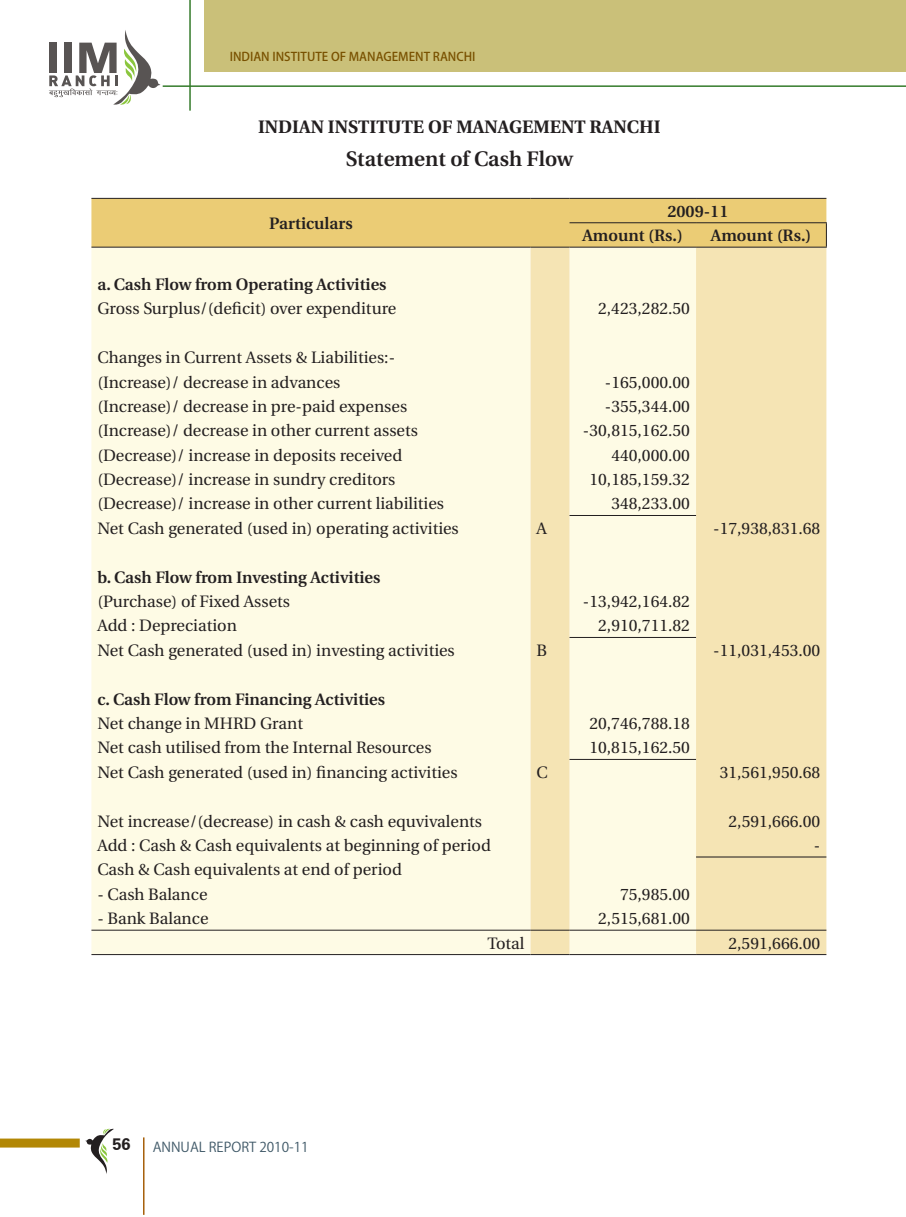
<style>
.page{position:relative;width:906px;height:1217px;background:#fff}
.page>*{position:absolute;margin:0;border:0;box-sizing:border-box;transform-origin:0 0}
.English_body{font:600 21px "Utopia";color:#231f20}
.English_body-2{font:700 18px "Utopia";color:#231f20}
.English_body-3{font:16.5px "Utopia";color:#231f20}
.English_body-4{font:600 16.5px "Utopia";color:#231f20}
.t1{font:700 16.5px "Zurich BT";color:#231f20}
.t2{font:13.5px "Koz Go Pr 6 N";color:#405968}
.t3{font:500 12px "Koz Go Pr 6 N";color:#795100}
</style>
<div class="page">
<div style="left:204px;top:0;width:702px;height:71px;background:#cac079"></div>
<hr style="left:143px;top:1137px;width:1px;height:77px;background:#a6600b">
<div style="left:0;top:1138px;width:80px;height:9px;background:#b28705"></div>
<hr style="left:189px;top:0;width:2px;height:111px;background:#357b2b">
<hr style="left:163px;top:85px;width:743px;height:2px;background:#357b2b">
<svg style="left:85px;top:1128px;width:29px;height:45px"></svg>
<svg style="left:49px;top:30px;width:111px;height:75px"></svg>
<div style="left:91px;top:248px;width:439px;height:705px;background:#fefbe5"></div>
<svg style="left:530px;top:248px;width:296px;height:705px;fill:#f5e4b4"></svg>
<hr style="left:569px;top:515px;width:127px;height:1px;background:#231f20">
<hr style="left:569px;top:637px;width:127px;height:1px;background:#231f20">
<hr style="left:569px;top:758px;width:127px;height:1px;background:#231f20">
<hr style="left:696px;top:856px;width:130px;height:1px;background:#231f20">
<hr style="left:91px;top:247px;width:439px;height:1px;background:#231f20">
<hr style="left:530px;top:247px;width:39px;height:1px;background:#231f20">
<div style="left:91px;top:198px;width:736px;height:49px;background:#ebcc75"></div>
<hr style="left:569px;top:247px;width:127px;height:1px;background:#231f20">
<hr style="left:696px;top:247px;width:131px;height:1px;background:#231f20">
<hr style="left:569px;top:222px;width:127px;height:1px;background:#231f20">
<hr style="left:696px;top:222px;width:131px;height:1px;background:#231f20">
<hr style="left:91px;top:929px;width:439px;height:1px;background:#231f20">
<hr style="left:530px;top:929px;width:39px;height:1px;background:#231f20">
<hr style="left:569px;top:929px;width:127px;height:1px;background:#231f20">
<hr style="left:696px;top:929px;width:130px;height:1px;background:#231f20">
<hr style="left:91px;top:953px;width:439px;height:1px;background:#231f20">
<hr style="left:530px;top:953px;width:39px;height:1px;background:#231f20">
<hr style="left:569px;top:953px;width:127px;height:1px;background:#231f20">
<hr style="left:696px;top:953px;width:130px;height:1px;background:#231f20">
<p class="t3" style="left:230px;top:49px;width:247px">INDIAN INSTITUTE OF MANAGEMENT RANCHI</p>
<p class="English_body-2" style="left:258px;top:116px;width:404px">INDIAN INSTITUTE OF MANAGEMENT RANCHI</p>
<p class="English_body" style="left:346px;top:147px;width:229px">Statement of Cash Flow</p>
<p class="English_body-4" style="left:269px;top:214px;width:85px">Particulars</p>
<p class="English_body-4" style="left:667px;top:202px;width:62px">2009-11</p>
<p class="English_body-4" style="left:582px;top:226px;width:102px">Amount (Rs.)</p>
<p class="English_body-4" style="left:711px;top:226px;width:102px">Amount (Rs.)</p>
<p class="English_body-4" style="left:97px;top:275px;width:290px">a. Cash Flow from Operating Activities</p>
<p class="English_body-3" style="left:97px;top:299px;width:300px">Gross Surplus/(deficit) over expenditure</p>
<p class="English_body-3" style="left:598px;top:299px;width:93px">2,423,282.50</p>
<p class="English_body-3" style="left:97px;top:348px;width:299px">Changes in Current Assets &amp; Liabilities:-</p>
<p class="English_body-3" style="left:97px;top:373px;width:244px">(Increase)/ decrease in advances</p>
<p class="English_body-3" style="left:605px;top:373px;width:87px">-165,000.00</p>
<p class="English_body-3" style="left:97px;top:397px;width:311px">(Increase)/ decrease in pre-paid expenses</p>
<p class="English_body-3" style="left:605px;top:397px;width:87px">-355,344.00</p>
<p class="English_body-3" style="left:97px;top:421px;width:322px">(Increase)/ decrease in other current assets</p>
<p class="English_body-3" style="left:583px;top:421px;width:109px">-30,815,162.50</p>
<p class="English_body-3" style="left:97px;top:446px;width:306px">(Decrease)/ increase in deposits received</p>
<p class="English_body-3" style="left:611px;top:446px;width:80px">440,000.00</p>
<p class="English_body-3" style="left:97px;top:470px;width:299px">(Decrease)/ increase in sundry creditors</p>
<p class="English_body-3" style="left:589px;top:470px;width:102px">10,185,159.32</p>
<p class="English_body-3" style="left:97px;top:494px;width:348px">(Decrease)/ increase in other current liabilities</p>
<p class="English_body-3" style="left:611px;top:494px;width:80px">348,233.00</p>
<p class="English_body-3" style="left:97px;top:519px;width:363px">Net Cash generated (used in) operating activities</p>
<p class="English_body-3" style="left:536px;top:519px;width:12px">A</p>
<p class="English_body-3" style="left:713px;top:519px;width:109px">-17,938,831.68</p>
<p class="English_body-4" style="left:97px;top:567px;width:284px">b. Cash Flow from Investing Activities</p>
<p class="English_body-3" style="left:97px;top:592px;width:194px">(Purchase) of Fixed Assets</p>
<p class="English_body-3" style="left:583px;top:592px;width:109px">-13,942,164.82</p>
<p class="English_body-3" style="left:97px;top:616px;width:141px">Add : Depreciation</p>
<p class="English_body-3" style="left:598px;top:616px;width:93px">2,910,711.82</p>
<p class="English_body-3" style="left:97px;top:641px;width:359px">Net Cash generated (used in) investing activities</p>
<p class="English_body-3" style="left:536px;top:641px;width:12px">B</p>
<p class="English_body-3" style="left:713px;top:641px;width:109px">-11,031,453.00</p>
<p class="English_body-4" style="left:97px;top:689px;width:289px">c. Cash Flow from Financing Activities</p>
<p class="English_body-3" style="left:97px;top:714px;width:207px">Net change in MHRD Grant</p>
<p class="English_body-3" style="left:589px;top:714px;width:102px">20,746,788.18</p>
<p class="English_body-3" style="left:97px;top:738px;width:336px">Net cash utilised from the Internal Resources</p>
<p class="English_body-3" style="left:589px;top:738px;width:102px">10,815,162.50</p>
<p class="English_body-3" style="left:97px;top:763px;width:361px">Net Cash generated (used in) financing activities</p>
<p class="English_body-3" style="left:536px;top:763px;width:13px">C</p>
<p class="English_body-3" style="left:720px;top:763px;width:102px">31,561,950.68</p>
<p class="English_body-3" style="left:97px;top:811px;width:386px">Net increase/(decrease) in cash &amp; cash equvivalents</p>
<p class="English_body-3" style="left:728px;top:811px;width:93px">2,591,666.00</p>
<p class="English_body-3" style="left:97px;top:836px;width:395px">Add : Cash &amp; Cash equivalents at beginning of period</p>
<p class="English_body-3" style="left:814px;top:836px;width:8px">-</p>
<p class="English_body-3" style="left:97px;top:860px;width:306px">Cash &amp; Cash equivalents at end of period</p>
<p class="English_body-3" style="left:97px;top:884px;width:112px">- Cash Balance</p>
<p class="English_body-3" style="left:620px;top:884px;width:71px">75,985.00</p>
<p class="English_body-3" style="left:97px;top:909px;width:113px">- Bank Balance</p>
<p class="English_body-3" style="left:598px;top:909px;width:93px">2,515,681.00</p>
<p class="English_body-3" style="left:487px;top:933px;width:39px">Total</p>
<p class="English_body-3" style="left:728px;top:933px;width:93px">2,591,666.00</p>
<p class="t1" style="left:112px;top:1133px;width:20px">56</p>
<p class="t2" style="left:153px;top:1138px;width:157px">ANNUAL REPORT 2010-11</p>
</div>
